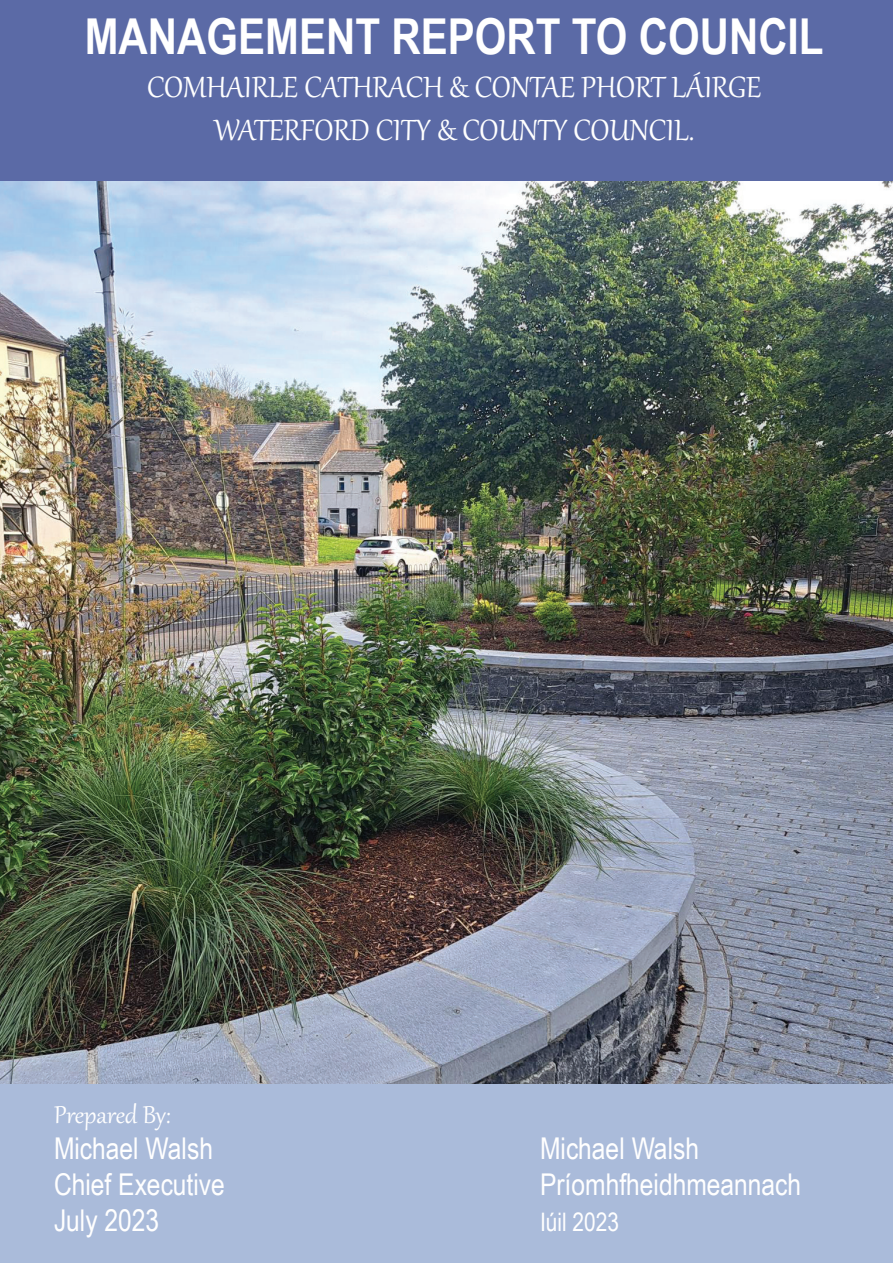
<style>
.page{position:relative;width:893px;height:1263px;background:#fff}
.page>*{position:absolute;margin:0;border:0;box-sizing:border-box;transform-origin:0 0}
.t1{font:700 49.5px "Arial Narrow";color:#fff}
.t2{font:36px/43.2px "Gabriola";color:#fff;text-align:center}
.t3{font:30px "Arial Narrow";color:#fff}
.t4{font:30px "Gabriola";letter-spacing:-.005em;color:#fff}
.t5{font:25.5px "Arial Narrow";color:#fff}
</style>
<div class="page">
<div style="left:0;top:1083px;width:893px;height:180px;background:#aabbda"></div>
<div style="left:0;top:0;width:893px;height:185px;background:#5b6aa6"></div>
<img style="left:0;top:181px;width:893px;height:902px">
<h1 class="t1" style="left:85px;top:-1px;width:740px">MANAGEMENT REPORT TO COUNCIL</h1>
<p class="t2" style="left:147px;top:63px;width:615px">COMHAIRLE CATHRACH &amp; CONTAE PHORT LÁIRGE<br>WATERFORD CITY &amp; COUNTY COUNCIL.</p>
<p class="t4" style="left:54px;top:1095px;width:118px">Prepared By:</p>
<p class="t3" style="left:54px;top:1126px;width:161px">Michael Walsh</p>
<p class="t3" style="left:540px;top:1126px;width:161px">Michael Walsh</p>
<p class="t3" style="left:54px;top:1162px;width:172px">Chief Executive</p>
<p class="t3" style="left:540px;top:1162px;width:263px">Príomhfheidhmeannach</p>
<p class="t3" style="left:54px;top:1198px;width:107px">July 2023</p>
<p class="t5" style="left:540px;top:1203px;width:81px">Iúil 2023</p>
</div>
